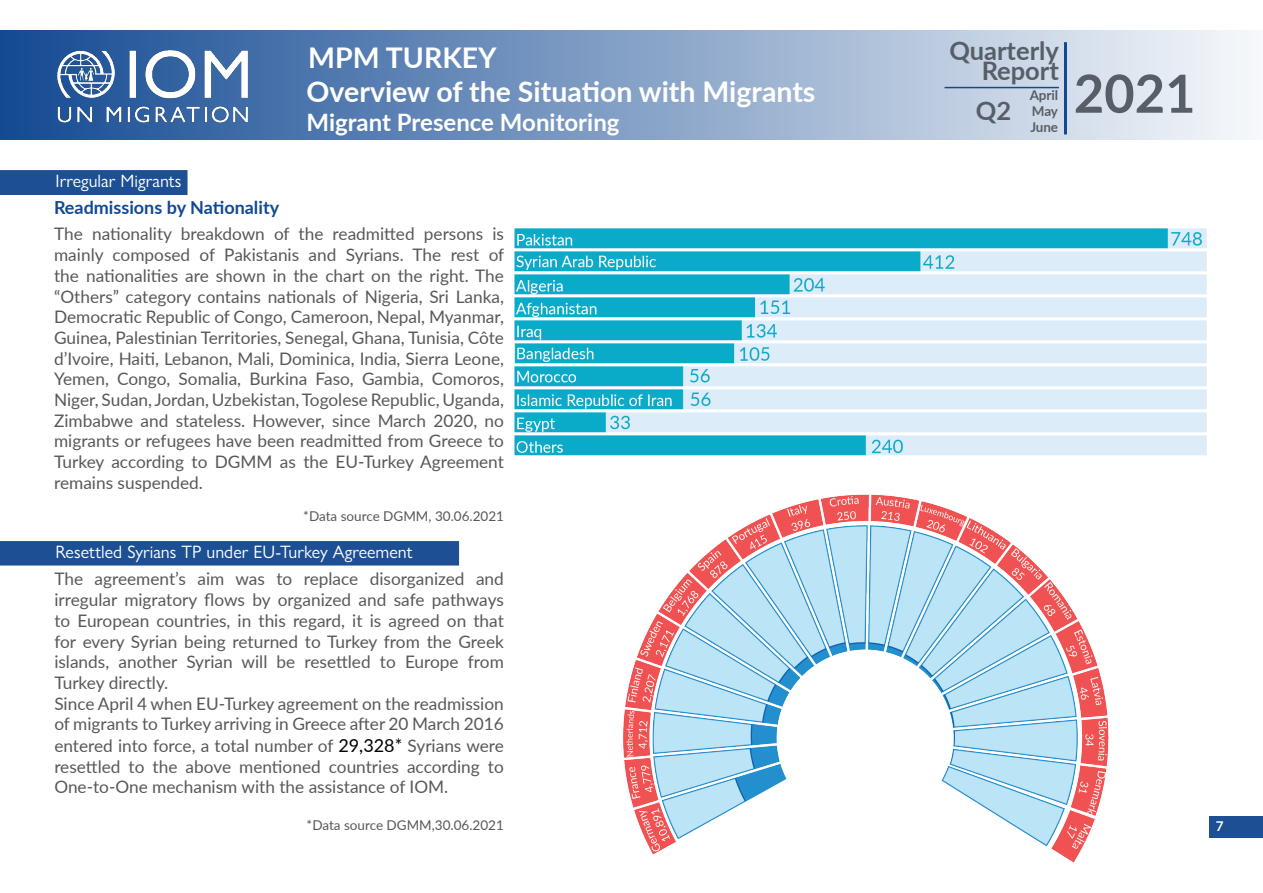
<style>
.page{position:relative;width:1263px;height:893px;background:#fff}
.page>*{position:absolute;margin:0;border:0;box-sizing:border-box;transform-origin:0 0}
.t1{font:700 52.5px "Lato";color:#585e67}
.t2{font:700 28.5px "Lato";color:#fff}
.t3{font:700 25.5px/20.5px "Lato";color:#585e67;text-align:right}
.t4{font:700 24px "Lato";color:#fff}
.t5{font:18px "Gill Sans Nova";color:#fff}
.t6{font:700 18px "Lato";color:#124992}
.t7{font:17.25px/20.7px "Lato";color:#57585a;text-align:justify}
.t8{font:13.5px "Lato";color:#57585a}
.t9{font:700 13.5px/16px "Lato";letter-spacing:-.01em;color:#585e67;text-align:justify}
.t10{font:700 13.5px "Lato";color:#fff}
.s1{font-size:18px;color:#000}
</style>
<div class="page">
<svg style="left:0;top:30px;width:1251px;height:110px;background:#9ab1d0"></svg>
<hr style="left:944px;top:87px;width:115px;height:1px;background:#124992">
<hr style="left:1064px;top:42px;width:3px;height:92px;background:#124992">
<img style="left:21px;top:30px;width:262px;height:110px">
<div style="left:1209px;top:816px;width:54px;height:21px;background:#1c4f94"></div>
<div style="left:0;top:170px;width:188px;height:25px;background:#1c4f94"></div>
<img style="left:514px;top:228px;width:693px;height:228px">
<svg style="left:0;top:541px;width:459px;height:25px;background:#205296"></svg>
<img style="left:623px;top:494px;width:486px;height:369px">
<h2 class="t2" style="left:308px;top:37px;width:190px">MPM TURKEY</h2>
<h3 class="t3" style="left:949px;top:39px;width:111px">Quarterly<br>Report</h3>
<p class="t9" style="left:1030px;top:87px;width:30px">April May June</p>
<h2 class="t2" style="left:307px;top:70px;width:510px">Overview of the Situation with Migrants</h2>
<h1 class="t1" style="left:1074px;top:55px;width:123px">2021</h1>
<h3 class="t3" style="left:976px;top:99px;width:37px">Q2</h3>
<h3 class="t4" style="left:307px;top:105px;width:314px">Migrant Presence Monitoring</h3>
<p class="t5" style="left:56px;top:170px;width:127px">Irregular Migrants</p>
<p class="t7" style="left:54px;top:223px;width:452px">The nationality breakdown of the readmitted persons is mainly composed of Pakistanis and Syrians. The rest of the nationalities are shown in the chart on the right. The “Others” category contains nationals of Nigeria, Sri Lanka, Democratic Republic of Congo, Cameroon, Nepal, Myanmar, Guinea, Palestinian Territories, Senegal, Ghana, Tunisia, Côte d’Ivoire, Haiti, Lebanon, Mali, Dominica, India, Sierra Leone, Yemen, Congo, Somalia, Burkina Faso, Gambia, Comoros, Niger, Sudan, Jordan, Uzbekistan, Togolese Republic, Uganda, Zimbabwe and stateless. However, since March 2020, no migrants or refugees have been readmitted from Greece to Turkey according to DGMM as the EU-Turkey Agreement remains suspended.</p>
<p class="t8" style="left:303px;top:507px;width:202px">*Data source DGMM, 30.06.2021</p>
<p class="t6" style="left:54px;top:194px;width:227px">Readmissions by Nationality</p>
<p class="t5" style="left:55px;top:541px;width:359px">Resettled Syrians TP under EU-Turkey Agreement</p>
<p class="t7" style="left:54px;top:568px;width:451px">The agreement’s aim was to replace disorganized and irregular migratory flows by organized and safe pathways to European countries, in this regard, it is agreed on that for every Syrian being returned to Turkey from the Greek islands, another Syrian will be resettled to Europe from Turkey directly.</p>
<p class="t7" style="left:54px;top:692px;width:451px">Since April 4 when EU-Turkey agreement on the readmission of migrants to Turkey arriving in Greece after 20 March 2016 entered into force, a total number of <span class="s1">29,328*</span> Syrians were resettled to the above mentioned countries according to One-to-One mechanism with the assistance of IOM.</p>
<p class="t8" style="left:307px;top:816px;width:199px">*Data source DGMM,30.06.2021</p>
<p class="t10" style="left:1216px;top:816px;width:9px">7</p>
</div>
